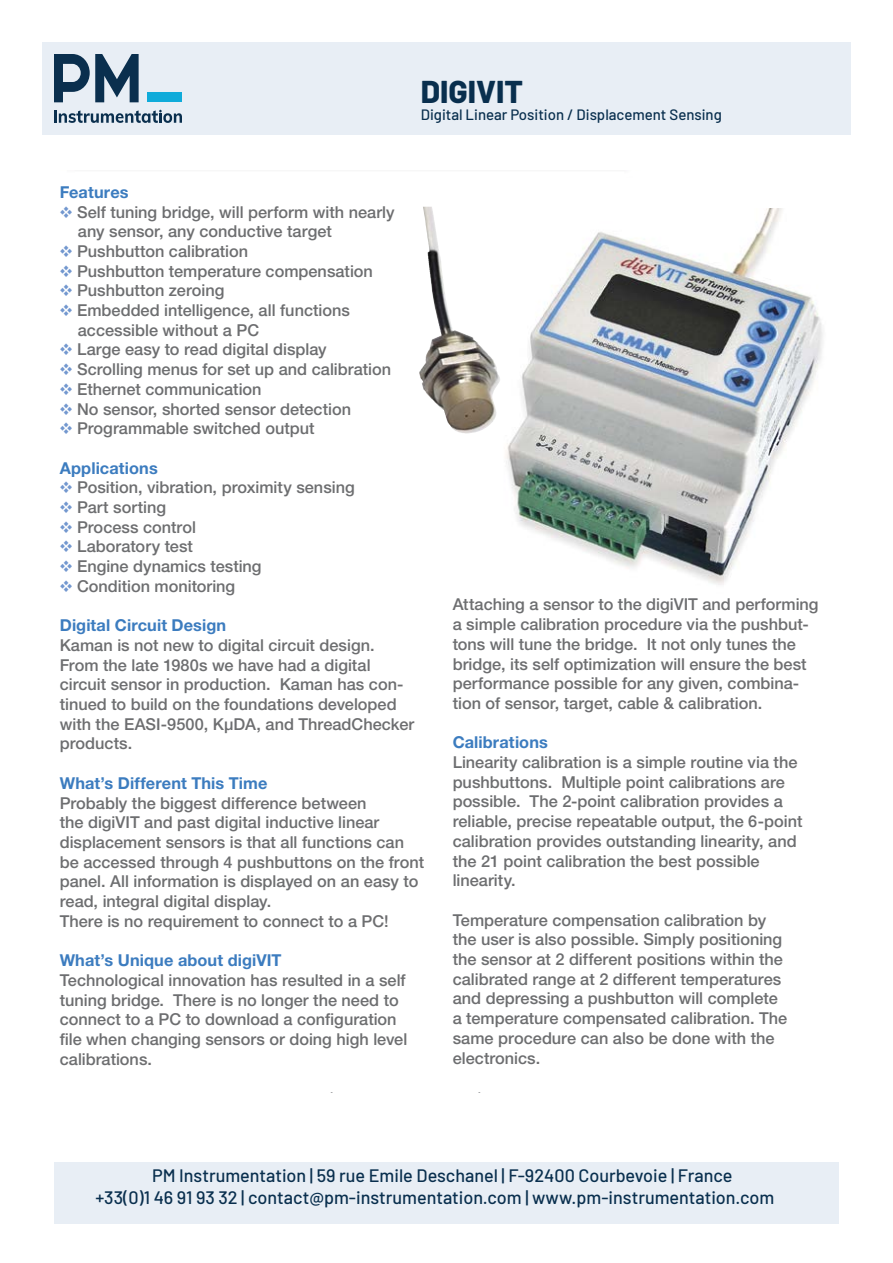
<style>
.page{position:relative;width:893px;height:1263px;background:#fff}
.page>*{position:absolute;margin:0;border:0;box-sizing:border-box;transform-origin:0 0}
.t1{font:800 31.5px "Barlow";color:#092f4e}
.t2{font:500 18px/22.4px "Barlow";color:#092f4e}
.t3{font:500 16.35px/19.6px "Helvetica Neue LT Pro";color:#6d6e70}
.t4{font:700 16.35px "Helvetica Neue LT Pro";letter-spacing:.005em;color:#3c7cbf}
.t5{font:500 15px "Barlow";color:#092f4e}
.s1{font-family:"Monotype Sorts";font-weight:400;color:#7297cf}
.s2{font-weight:700;color:#3c7cbf}
</style>
<div class="page">
<div style="left:42px;top:42px;width:809px;height:92px;background:#e8eef5"></div>
<div style="left:54px;top:1162px;width:785px;height:61px;background:#e8eef5"></div>
<div style="left:148px;top:92px;width:34px;height:10px;background:#0fabda"></div>
<svg style="left:54px;top:54px;width:85px;height:48px"></svg>
<svg style="left:54px;top:110px;width:128px;height:13px"></svg>
<img style="left:490px;top:208px;width:333px;height:377px">
<img style="left:419px;top:207px;width:66px;height:227px">
<h1 class="t1" style="left:421px;top:69px;width:104px">DIGIVIT</h1>
<p class="t5" style="left:421px;top:104px;width:303px">Digital Linear Position / Displacement Sensing</p>
<p class="t4" style="left:60px;top:182px;width:70px">Features</p>
<p class="t3" style="left:60px;top:202px;width:336px"><span class="s1">V</span> Self tuning bridge, will perform with nearly</p>
<p class="t3" style="left:78px;top:221px;width:255px">any sensor, any conductive target</p>
<p class="t3" style="left:60px;top:241px;width:190px"><span class="s1">V</span> Pushbutton calibration</p>
<p class="t3" style="left:60px;top:261px;width:315px"><span class="s1">V</span> Pushbutton temperature compensation</p>
<p class="t3" style="left:60px;top:281px;width:166px"><span class="s1">V</span> Pushbutton zeroing</p>
<p class="t3" style="left:60px;top:300px;width:292px"><span class="s1">V</span> Embedded intelligence, all functions</p>
<p class="t3" style="left:78px;top:320px;width:183px">accessible without a PC</p>
<p class="t3" style="left:60px;top:340px;width:268px"><span class="s1">V</span> Large easy to read digital display</p>
<p class="t3" style="left:60px;top:359px;width:333px"><span class="s1">V</span> Scrolling menus for set up and calibration</p>
<p class="t3" style="left:60px;top:379px;width:203px"><span class="s1">V</span> Ethernet communication</p>
<p class="t3" style="left:60px;top:399px;width:293px"><span class="s1">V</span> No sensor, shorted sensor detection</p>
<p class="t3" style="left:60px;top:418px;width:256px"><span class="s1">V</span> Programmable switched output</p>
<p class="t3" style="left:60px;top:458px;width:296px"><span class="s2">Applications<br></span><span class="s1">V</span> Position, vibration, proximity sensing<br><span class="s1">V</span> Part sorting<br><span class="s1">V</span> Process control<br><span class="s1">V</span> Laboratory test<br><span class="s1">V</span> Engine dynamics testing<br><span class="s1">V</span> Condition monitoring</p>
<p class="t3" style="left:60px;top:615px;width:356px"><span class="s2">Digital Circuit Design<br></span>Kaman is not new to digital circuit design.<br>From the late 1980s we have had a digital circuit sensor in production. Kaman has con&shy;tinued to build on the foundations developed with the EASI-9500, KµDA, and ThreadChecker products.</p>
<p class="t3" style="left:60px;top:773px;width:366px"><span class="s2">What’s Different This Time<br></span>Probably the biggest difference between<br>the digiVIT and past digital inductive linear displacement sensors is that all functions can be accessed through 4 pushbuttons on the front panel. All information is displayed on an easy to read, integral digital display.<br>There is no requirement to connect to a PC!</p>
<p class="t3" style="left:60px;top:950px;width:349px"><span class="s2">What’s Unique about digiVIT<br></span>Technological innovation has resulted in a self tuning bridge. There is no longer the need to connect to a PC to download a configuration file when changing sensors or doing high level calibrations.</p>
<p class="t3" style="left:453px;top:595px;width:367px">Attaching a sensor to the digiVIT and performing a simple calibration procedure via the pushbut&shy;tons will tune the bridge. It not only tunes the bridge, its self optimization will ensure the best performance possible for any given, combina&shy;tion of sensor, target, cable &amp; calibration.</p>
<p class="t3" style="left:453px;top:732px;width:351px"><span class="s2">Calibrations<br></span>Linearity calibration is a simple routine via the pushbuttons. Multiple point calibrations are possible. The 2-point calibration provides a reliable, precise repeatable output, the 6-point calibration provides outstanding linearity, and the 21 point calibration the best possible linearity.</p>
<p class="t3" style="left:453px;top:910px;width:336px">Temperature compensation calibration by the user is also possible. Simply positioning the sensor at 2 different positions within the calibrated range at 2 different temperatures and depressing a pushbutton will complete a temperature compensated calibration. The same procedure can also be done with the electronics.</p>
<p class="t2" style="left:95px;top:1162px;width:680px;text-indent:57px">PM Instrumentation | 59 rue Emile Deschanel | F-92400 Courbevoie | France +33(0)1 46 91 93 32 | contact@pm-instrumentation.com | www.pm-instrumentation.com</p>
</div>
